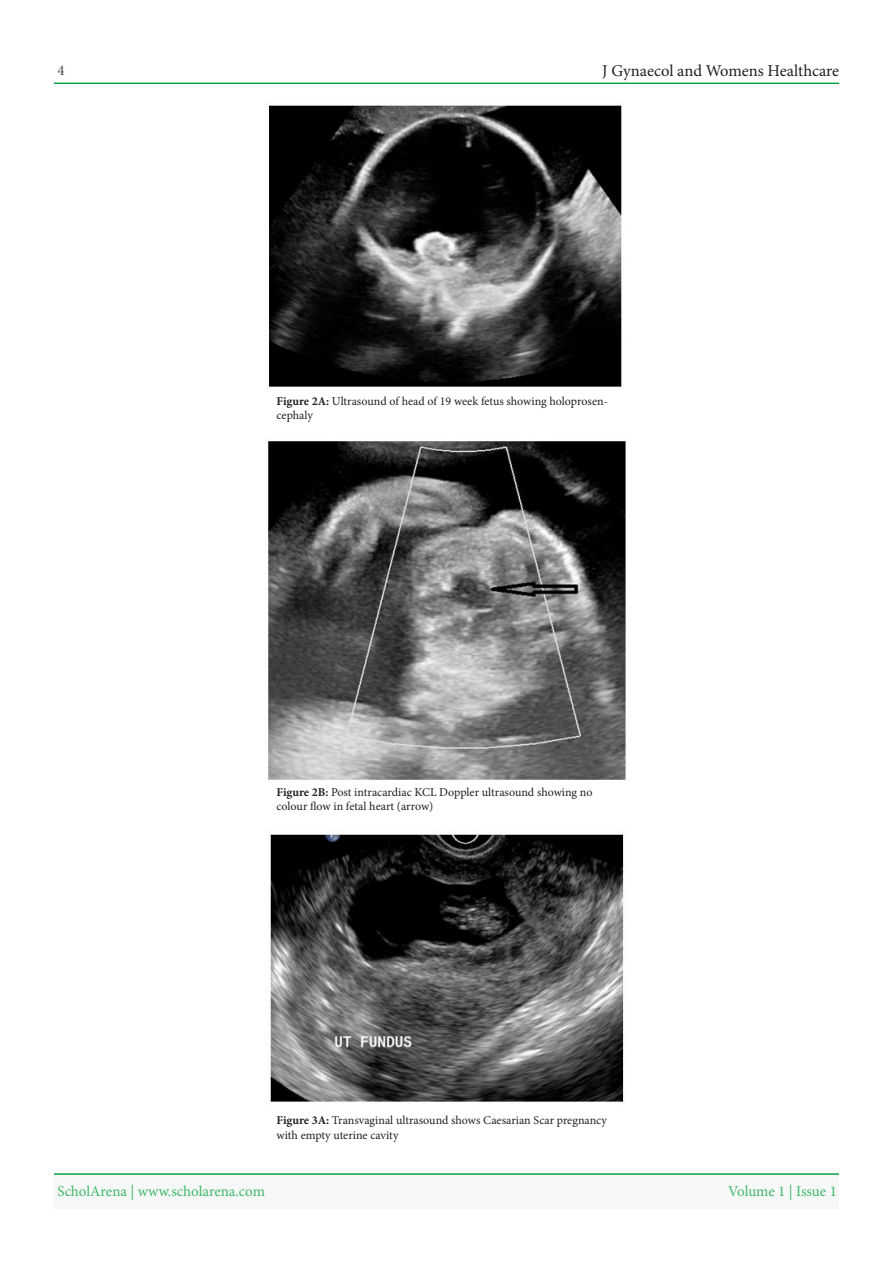
<style>
.page{position:relative;width:893px;height:1263px;background:#fff}
.page>*{position:absolute;margin:0;border:0;box-sizing:border-box;transform-origin:0 0}
.t1{font:16.5px "Minion Pro";letter-spacing:-.005em;color:#231f20}
.t2{font:15px "Minion Pro";letter-spacing:-.005em;color:#40b86b}
.t3{font:15px "Minion Pro";color:#524c4c}
.t4{font:12px/14.4px "Minion Pro";color:#231f20}
.s1{font-weight:700}
</style>
<div class="page">
<hr style="left:54px;top:83px;width:785px;height:1px;background:#0aa345">
<div style="left:54px;top:1174px;width:785px;height:35px;background:#f6f7f7"></div>
<hr style="left:54px;top:1173px;width:785px;height:2px;background:#0aa345">
<img style="left:268px;top:104px;width:354px;height:283px">
<img style="left:268px;top:441px;width:358px;height:339px">
<img style="left:269px;top:832px;width:355px;height:270px">
<p class="t3" style="left:57px;top:60px;width:9px">4</p>
<p class="t1" style="left:602px;top:59px;width:238px">J Gynaecol and Womens Healthcare</p>
<p class="t4" style="left:276px;top:394px;width:333px"><span class="s1">Figure A2 :</span> Ultrasound of head of 19 week fetus showing holoprosen-</p>
<p class="t4" style="left:276px;top:408px;width:38px">cephaly</p>
<p class="t4" style="left:276px;top:785px;width:318px"><span class="s1">Figure B2 :</span> Post intracardiac KCL Doppler ultrasound showing no colour flow in fetal heart (arrow(</p>
<p class="t4" style="left:276px;top:1113px;width:332px"><span class="s1">Figure A3 :</span> Transvaginal ultrasound shows Caesarian Scar pregnancy with empty uterine cavity</p>
<p class="t2" style="left:57px;top:1181px;width:209px">ScholArena | www.scholarena.com</p>
<p class="t2" style="left:728px;top:1181px;width:110px">Volume 1 | Issue 1</p>
</div>
